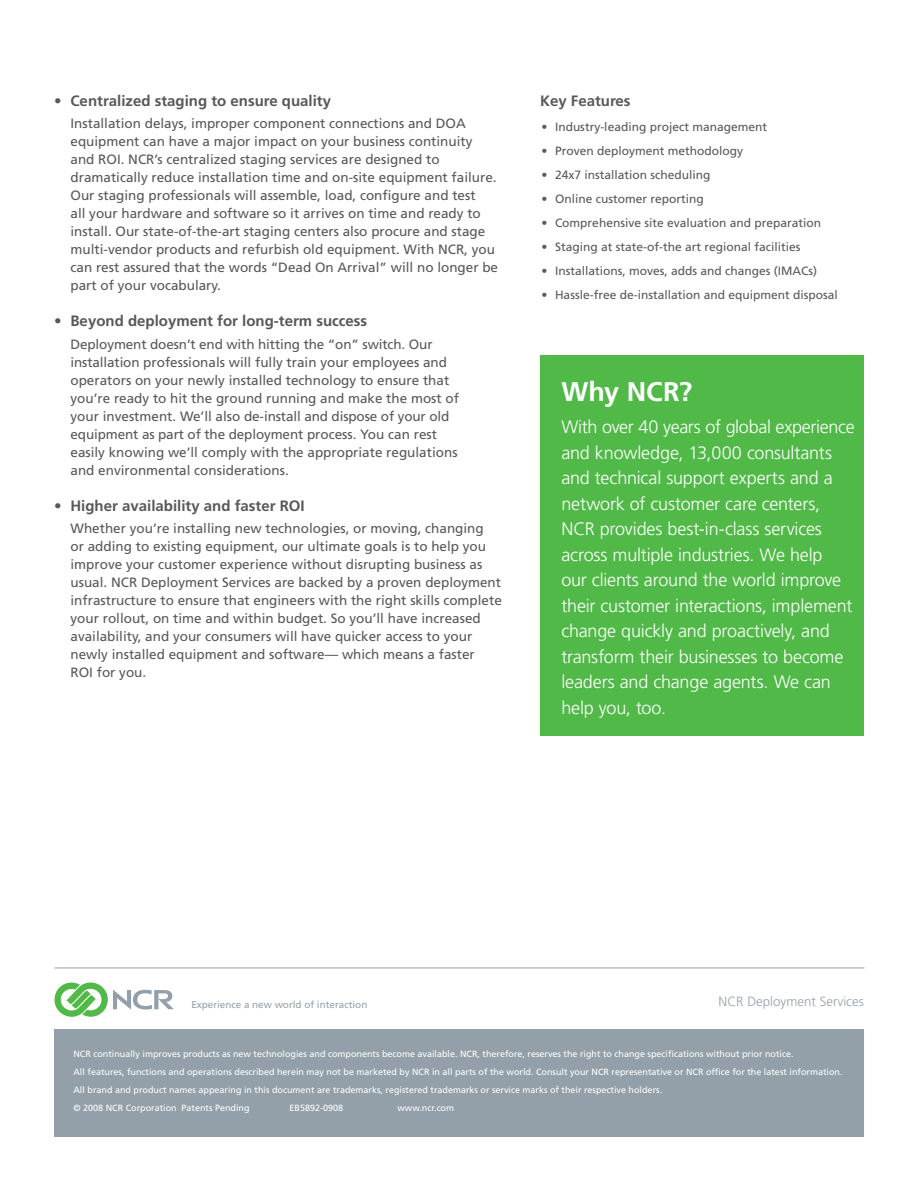
<style>
.page{position:relative;width:918px;height:1188px;background:#fff}
.page>*{position:absolute;margin:0;border:0;box-sizing:border-box;transform-origin:0 0}
.Back_Why_NCR{font:700 27px "Frutiger LT Std";color:#fff}
.Back_Why_NCR_Text{font:300 18px/25.5px "Frutiger";letter-spacing:-.01em;color:#fff}
.Front_Bullet_Head{font:700 15px "Frutiger LT Std";color:#57585a}
.Back_Subhead{font:700 15px "Frutiger LT Std";color:#57585a}
.Front_Bullet_Text{font:13.5px/18px "Frutiger LT Std";color:#57585a}
.Footer_Product_Name{font:300 13.35px "Frutiger LT Std";color:#94a0a9}
.Back_Feature_Bullet{font:12px "Frutiger LT Std";color:#57585a}
.Back_Footer_Tagline{font:9.9px "Frutiger LT Std";color:#94a0a9}
.Back_Legal_Text{font:9px "Frutiger LT Std";color:#fff}
</style>
<div class="page">
<div style="left:540px;top:356px;width:324px;height:380px;background:#51b948"></div>
<div style="left:54px;top:1030px;width:810px;height:107px;background:#94a0a9"></div>
<svg style="left:54px;top:983px;width:120px;height:34px"></svg>
<hr style="left:54px;top:968px;width:810px;height:1px;background:#94a0a9">
<p class="Front_Bullet_Head" style="left:54px;top:92px;width:279px">• Centralized staging to ensure quality</p>
<p class="Front_Bullet_Text" style="left:70px;top:115px;width:429px">Installation delays, improper component connections and DOA equipment can have a major impact on your business continuity and ROI. NCR’s centralized staging services are designed to dramatically reduce installation time and on-site equipment failure.<br>Our staging professionals will assemble, load, configure and test<br>all your hardware and software so it arrives on time and ready to install. Our state-of-the-art staging centers also procure and stage multi-vendor products and refurbish old equipment. With NCR, you can rest assured that the words “Dead On Arrival” will no longer be part of your vocabulary.</p>
<p class="Front_Bullet_Head" style="left:54px;top:312px;width:315px">• Beyond deployment for long-term success</p>
<p class="Front_Bullet_Text" style="left:70px;top:335px;width:390px">Deployment doesn’t end with hitting the “on” switch. Our installation professionals will fully train your employees and operators on your newly installed technology to ensure that you’re ready to hit the ground running and make the most of your investment. We’ll also de-install and dispose of your old equipment as part of the deployment process. You can rest easily knowing we’ll comply with the appropriate regulations and environmental considerations.</p>
<p class="Front_Bullet_Head" style="left:54px;top:497px;width:252px">• Higher availability and faster ROI</p>
<p class="Front_Bullet_Text" style="left:70px;top:520px;width:433px">Whether you’re installing new technologies, or moving, changing<br>or adding to existing equipment, our ultimate goals is to help you improve your customer experience without disrupting business as usual. NCR Deployment Services are backed by a proven deployment infrastructure to ensure that engineers with the right skills complete your rollout, on time and within budget. So you’ll have increased availability, and your consumers will have quicker access to your newly installed equipment and software— which means a faster<br>ROI for you.</p>
<p class="Back_Subhead" style="left:540px;top:92px;width:92px">Key Features</p>
<p class="Back_Feature_Bullet" style="left:542px;top:120px;width:227px">• Industry-leading project management</p>
<p class="Back_Feature_Bullet" style="left:542px;top:144px;width:203px">• Proven deployment methodology</p>
<p class="Back_Feature_Bullet" style="left:542px;top:168px;width:170px">• 24x7 installation scheduling</p>
<p class="Back_Feature_Bullet" style="left:542px;top:192px;width:164px">• Online customer reporting</p>
<p class="Back_Feature_Bullet" style="left:542px;top:216px;width:281px">• Comprehensive site evaluation and preparation</p>
<p class="Back_Feature_Bullet" style="left:542px;top:240px;width:260px">• Staging at state-of-the art regional facilities</p>
<p class="Back_Feature_Bullet" style="left:542px;top:264px;width:277px">• Installations, moves, adds and changes (IMACs)</p>
<p class="Back_Feature_Bullet" style="left:542px;top:288px;width:298px">• Hassle-free de-installation and equipment disposal</p>
<p class="Back_Why_NCR" style="left:561px;top:376px;width:133px">Why NCR?</p>
<p class="Back_Why_NCR_Text" style="left:561px;top:414px;width:295px">With over 40 years of global experience and knowledge, 13,000 consultants and technical support experts and a network of customer care centers, NCR provides best-in-class services across multiple industries. We help<br>our clients around the world improve their customer interactions, implement change quickly and proactively, and transform their businesses to become leaders and change agents. We can help you, too.</p>
<p class="Back_Footer_Tagline" style="left:191px;top:998px;width:177px">Experience a new world of interaction</p>
<p class="Footer_Product_Name" style="left:719px;top:994px;width:147px">NCR Deployment Services</p>
<p class="Back_Legal_Text" style="left:74px;top:1048px;width:722px">NCR continually improves products as new technologies and components become available. NCR, therefore, reserves the right to change specifications without prior notice.</p>
<p class="Back_Legal_Text" style="left:74px;top:1066px;width:771px">All features, functions and operations described herein may not be marketed by NCR in all parts of the world. Consult your NCR representative or NCR office for the latest information.</p>
<p class="Back_Legal_Text" style="left:74px;top:1084px;width:590px">All brand and product names appearing in this document are trademarks, registered trademarks or service marks of their respective holders.</p>
<p class="Back_Legal_Text" style="left:74px;top:1102px;width:178px">© 2008 NCR Corporation Patents Pending</p>
<p class="Back_Legal_Text" style="left:290px;top:1102px;width:55px">EB5892-0908</p>
<p class="Back_Legal_Text" style="left:398px;top:1102px;width:58px">www.ncr.com</p>
</div>
